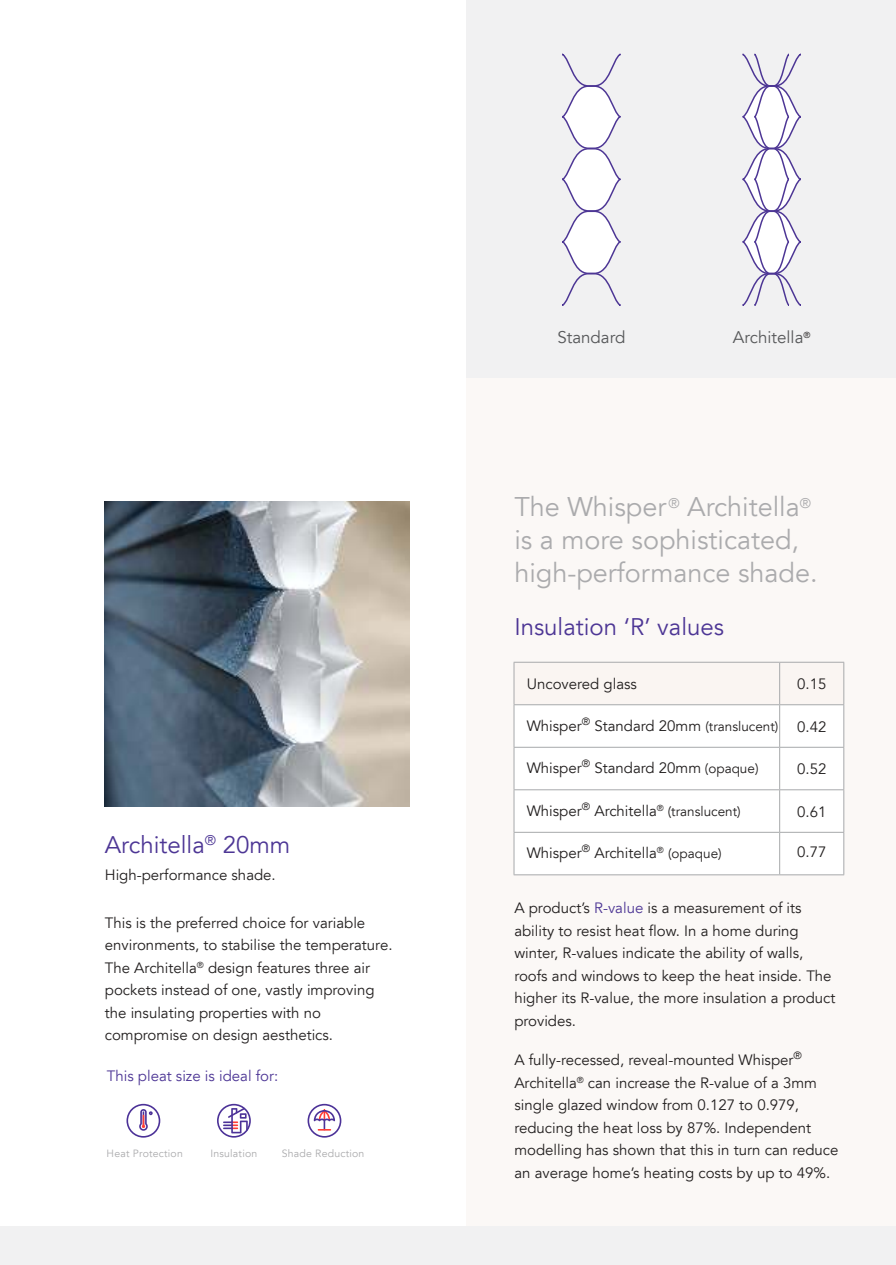
<style>
.page{position:relative;width:896px;height:1265px;background:#fff}
.page>*{position:absolute;margin:0;border:0;box-sizing:border-box;transform-origin:0 0}
.t1{font:27px/33px "Avenir LT";color:#ababad}
.t2{font:24px "Avenir LT";color:#4d3695}
.t3{font:16.95px "Avenir LT";color:#57585a}
.t4{font:15px/22.5px "Avenir LT";color:#221f1f}
.t5{font:15px "Avenir LT";color:#4d3695}
.t6{font:10.5px "Avenir LT";letter-spacing:.02em;color:#ababad}
.s1{font-size:13.5px}
.s2{color:#4d3695}
</style>
<div class="page">
<div style="left:0;top:1226px;width:895px;height:39px;background:#f1f1f2"></div>
<div style="left:466px;top:377px;width:429px;height:849px;background:#fbf8f6"></div>
<div style="left:466px;top:0;width:429px;height:377px;background:#f1f1f2"></div>
<img style="left:105px;top:502px;width:304px;height:304px">
<svg style="left:217px;top:1104px;width:34px;height:34px"></svg>
<svg style="left:126px;top:1104px;width:34px;height:34px"></svg>
<svg style="left:307px;top:1104px;width:34px;height:34px"></svg>
<svg style="left:562px;top:53px;width:59px;height:253px"></svg>
<svg style="left:742px;top:53px;width:59px;height:253px"></svg>
<svg style="left:514px;top:663px;width:267px;height:41px"></svg>
<div style="left:514px;top:705px;width:329px;height:169px;background:#fff"></div>
<hr style="left:513px;top:663px;width:1px;height:41px;background:#a7a9ab">
<hr style="left:513px;top:705px;width:1px;height:42px;background:#a7a9ab">
<hr style="left:513px;top:748px;width:1px;height:41px;background:#a7a9ab">
<hr style="left:513px;top:662px;width:266px;height:1px;background:#a7a9ab">
<hr style="left:513px;top:704px;width:266px;height:1px;background:#a7a9ab">
<hr style="left:513px;top:747px;width:266px;height:1px;background:#a7a9ab">
<hr style="left:779px;top:663px;width:1px;height:41px;background:#a7a9ab">
<hr style="left:779px;top:705px;width:1px;height:42px;background:#a7a9ab">
<hr style="left:779px;top:748px;width:1px;height:41px;background:#a7a9ab">
<hr style="left:779px;top:662px;width:64px;height:1px;background:#a7a9ab">
<hr style="left:843px;top:663px;width:1px;height:41px;background:#a7a9ab">
<hr style="left:843px;top:705px;width:1px;height:42px;background:#a7a9ab">
<hr style="left:843px;top:748px;width:1px;height:41px;background:#a7a9ab">
<hr style="left:779px;top:704px;width:64px;height:1px;background:#a7a9ab">
<hr style="left:779px;top:747px;width:64px;height:1px;background:#a7a9ab">
<hr style="left:513px;top:790px;width:1px;height:42px;background:#a7a9ab">
<hr style="left:513px;top:789px;width:266px;height:1px;background:#a7a9ab">
<hr style="left:779px;top:790px;width:1px;height:42px;background:#a7a9ab">
<hr style="left:779px;top:789px;width:64px;height:1px;background:#a7a9ab">
<hr style="left:843px;top:790px;width:1px;height:42px;background:#a7a9ab">
<hr style="left:513px;top:833px;width:1px;height:41px;background:#a7a9ab">
<hr style="left:513px;top:832px;width:266px;height:1px;background:#a7a9ab">
<hr style="left:513px;top:874px;width:266px;height:1px;background:#a7a9ab">
<hr style="left:779px;top:833px;width:1px;height:41px;background:#a7a9ab">
<hr style="left:779px;top:832px;width:64px;height:1px;background:#a7a9ab">
<hr style="left:843px;top:833px;width:1px;height:41px;background:#a7a9ab">
<hr style="left:779px;top:874px;width:64px;height:1px;background:#a7a9ab">
<h2 class="t2" style="left:105px;top:835px;width:187px">Architella<sup>®</sup> 20mm</h2>
<p class="t4" style="left:105px;top:865px;width:172px">High-performance shade.</p>
<p class="t4" style="left:105px;top:913px;width:289px">This is the preferred choice for variable environments, to stabilise the temperature.<br>The Architella<sup>®</sup> design features three air pockets instead of one, vastly improving the insulating properties with no compromise on design aesthetics.</p>
<p class="t5" style="left:107px;top:1069px;width:173px">This pleat size is ideal for:</p>
<p class="t6" style="left:107px;top:1149px;width:78px">Heat Protection</p>
<p class="t6" style="left:210px;top:1149px;width:48px">Insulation</p>
<p class="t6" style="left:281px;top:1149px;width:84px">Shade Reduction</p>
<p class="t3" style="left:557px;top:330px;width:69px">Standard</p>
<p class="t3" style="left:732px;top:330px;width:79px">Architella<sup>®</sup></p>
<h1 class="t1" style="left:514px;top:493px;width:305px">The Whisper <sup>®</sup> Architella<sup>® </sup>is a more sophisticated, high-performance shade.</h1>
<h2 class="t2" style="left:514px;top:616px;width:211px">Insulation ‘R’ values</h2>
<p class="t4" style="left:526px;top:674px;width:112px">Uncovered glass</p>
<p class="t4" style="left:796px;top:673px;width:31px">0.15</p>
<p class="t4" style="left:526px;top:716px;width:301px">Whisper<sup>®</sup> Standard 20mm <span class="s1">(translucent)</span> 0.42</p>
<p class="t4" style="left:526px;top:759px;width:233px">Whisper<sup>®</sup> Standard 20mm <span class="s1">(opaque)</span></p>
<p class="t4" style="left:796px;top:758px;width:31px">0.52</p>
<p class="t4" style="left:526px;top:801px;width:215px">Whisper<sup>®</sup> Architella<sup>®</sup> <span class="s1">(translucent)</span></p>
<p class="t4" style="left:796px;top:801px;width:31px">0.61</p>
<p class="t4" style="left:526px;top:844px;width:196px">Whisper<sup>®</sup> Architella<sup>®</sup> <span class="s1">(opaque)</span></p>
<p class="t4" style="left:796px;top:841px;width:31px">0.77</p>
<p class="t4" style="left:514px;top:898px;width:322px">A product’s <span class="s2">R-value</span> is a measurement of its ability to resist heat flow. In a home during winter, R-values indicate the ability of walls, roofs and windows to keep the heat inside. The higher its R-value, the more insulation a product provides.</p>
<p class="t4" style="left:514px;top:1050px;width:325px">A fully-recessed, reveal-mounted Whisper<sup>® </sup>Architella<sup>®</sup> can increase the R-value of a 3mm single glazed window from 0.127 to 0.979, reducing the heat loss by 87%. Independent modelling has shown that this in turn can reduce an average home’s heating costs by up to 49%.</p>
</div>
